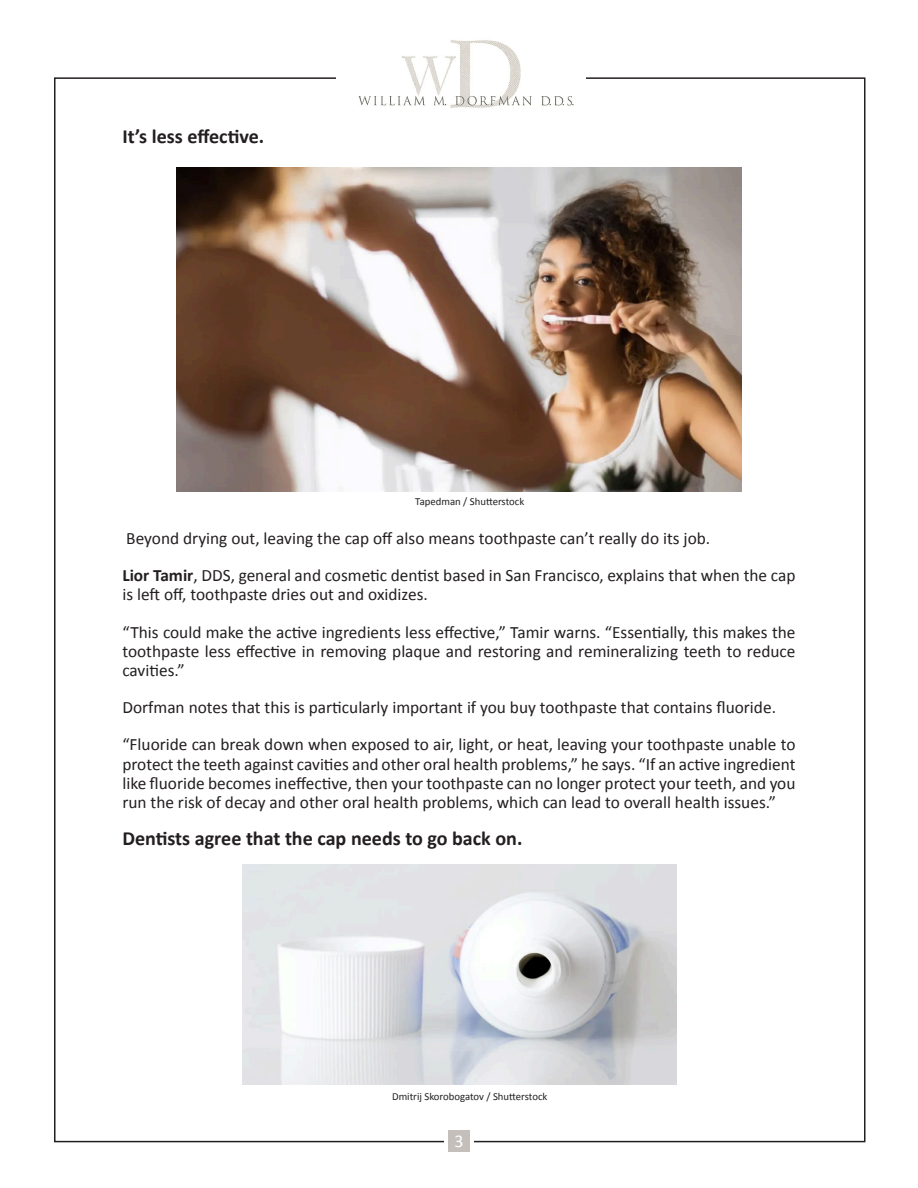
<style>
.page{position:relative;width:918px;height:1188px;background:#fff}
.page>*{position:absolute;margin:0;border:0;box-sizing:border-box;transform-origin:0 0}
.t1{font:700 20.1px "Calibri";color:#231f20}
.t2{font:18px "Calibri";color:#fff}
.t3{font:17.4px/37.2px "Calibri";color:#231f20}
.t4{font:10.8px "Calibri";color:#231f20}
.s1{font-weight:700}
</style>
<div class="page">
<div style="left:448px;top:1131px;width:22px;height:21px;background:#c4bfba"></div>
<img style="left:358px;top:40px;width:216px;height:68px">
<img style="left:176px;top:168px;width:566px;height:324px">
<img style="left:243px;top:864px;width:434px;height:221px">
<p class="t1" style="left:122px;top:123px;width:143px">It’s less effective.</p>
<p class="t4" style="left:415px;top:495px;width:110px">Tapedman / Shutterstock</p>
<p class="t3" style="left:122px;top:519px;width:675px">Beyond drying out, leaving the cap off also means toothpaste can’t really do its job.<br><span class="s1">Lior Tamir</span>, DDS, general and cosmetic dentist based in San Francisco, explains that when the cap</p>
<p class="t3" style="left:122px;top:575px;width:675px">is left off, toothpaste dries out and oxidizes.<br>“This could make the active ingredients less effective,” Tamir warns. “Essentially, this makes the</p>
<p class="t3" style="left:122px;top:641px;width:675px;line-height:19.2px">toothpaste less effective in removing plaque and restoring and remineralizing teeth to reduce cavities.”</p>
<p class="t3" style="left:122px;top:688px;width:675px">Dorfman notes that this is particularly important if you buy toothpaste that contains fluoride. “Fluoride can break down when exposed to air, light, or heat, leaving your toothpaste unable to</p>
<p class="t3" style="left:122px;top:753px;width:675px;line-height:19.2px;text-align:justify">protect the teeth against cavities and other oral health problems,” he says. “If an active ingredient like fluoride becomes ineffective, then your toothpaste can no longer protect your teeth, and you run the risk of decay and other oral health problems, which can lead to overall health issues.”</p>
<p class="t1" style="left:122px;top:826px;width:402px">Dentists agree that the cap needs to go back on.</p>
<p class="t4" style="left:392px;top:1089px;width:157px">Dmitrij Skorobogatov / Shutterstock</p>
<p class="t2" style="left:454px;top:1130px;width:11px">3</p>
</div>
